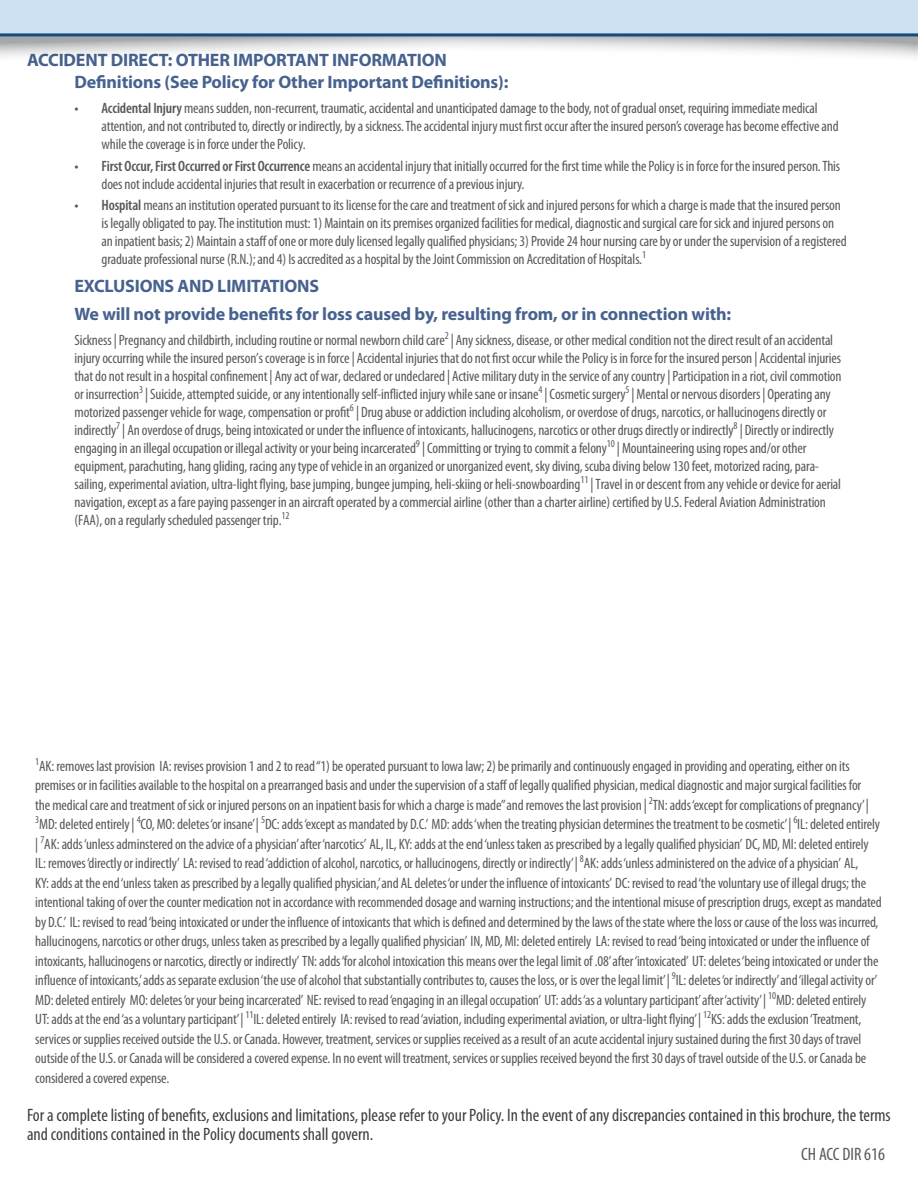
<style>
.page{position:relative;width:918px;height:1188px;background:#fff}
.page>*{position:absolute;margin:0;border:0;box-sizing:border-box;transform-origin:0 0}
.t1{font:condensed 18px "Myriad Pro";color:#3e3e3f}
.t2{font:700 18px "Myriad Pro";letter-spacing:-.01em;color:#47628e}
.t3{font:condensed 18px "Myriad Pro";color:#57585a}
.t4{font:condensed 15px/18px "Myriad Pro";letter-spacing:-.01em;color:#57585a}
.s1{font-weight:600}
</style>
<div class="page">
<svg style="left:0;top:36px;width:918px;height:21px"></svg>
<svg style="left:0;top:0;width:918px;height:36px;background:#c0d6ea"></svg>
<p class="t2" style="left:27px;top:48px;width:421px">ACCIDENT DIRECT: OTHER IMPORTANT INFORMATION</p>
<p class="t2" style="left:75px;top:70px;width:435px">Definitions (See Policy for Other Important Definitions):</p>
<p class="t4" style="left:102px;top:99px;width:739px;text-indent:-27px"><span class="s1">• Accidental Injury</span> means sudden, non-recurrent, traumatic, accidental and unanticipated damage to the body, not of gradual onset, requiring immediate medical attention, and not contributed to, directly or indirectly, by a sickness. The accidental injury must first occur after the insured person’s coverage has become effective and while the coverage is in force under the Policy.</p>
<p class="t4" style="left:102px;top:156px;width:740px;text-indent:-27px"><span class="s1">• First Occur, First Occurred or First Occurrence</span> means an accidental injury that initially occurred for the first time while the Policy is in force for the insured person. This does not include accidental injuries that result in exacerbation or recurrence of a previous injury.</p>
<p class="t4" style="left:102px;top:196px;width:747px;text-indent:-27px"><span class="s1">• Hospital</span> means an institution operated pursuant to its license for the care and treatment of sick and injured persons for which a charge is made that the insured person is legally obligated to pay. The institution must: 1) Maintain on its premises organized facilities for medical, diagnostic and surgical care for sick and injured persons on an inpatient basis; 2) Maintain a staff of one or more duly licensed legally qualified physicians; 3) Provide 24 hour nursing care by or under the supervision of a registered graduate professional nurse (R.N.); and 4) Is accredited as a hospital by the Joint Commission on Accreditation of Hospitals.<sup>1</sup></p>
<p class="t2" style="left:75px;top:274px;width:246px">EXCLUSIONS AND LIMITATIONS</p>
<p class="t2" style="left:75px;top:302px;width:658px">We will not provide benefits for loss caused by, resulting from, or in connection with:</p>
<p class="t4" style="left:75px;top:330px;width:769px">Sickness | Pregnancy and childbirth, including routine or normal newborn child care<sup>2</sup> | Any sickness, disease, or other medical condition not the direct result of an accidental injury occurring while the insured person’s coverage is in force | Accidental injuries that do not first occur while the Policy is in force for the insured person | Accidental injuries that do not result in a hospital confinement | Any act of war, declared or undeclared | Active military duty in the service of any country | Participation in a riot, civil commotion or insurrection<sup>3</sup> | Suicide, attempted suicide, or any intentionally self-inflicted injury while sane or insane<sup>4</sup> | Cosmetic surgery<sup>5</sup> | Mental or nervous disorders | Operating any motorized passenger vehicle for wage, compensation or profit<sup>6</sup> | Drug abuse or addiction including alcoholism, or overdose of drugs, narcotics, or hallucinogens directly or indirectly<sup>7</sup> | An overdose of drugs, being intoxicated or under the influence of intoxicants, hallucinogens, narcotics or other drugs directly or indirectly<sup>8</sup> | Directly or indirectly engaging in an illegal occupation or illegal activity or your being incarcerated<sup>9</sup> | Committing or trying to commit a felony<sup>10</sup> | Mountaineering using ropes and/or other equipment, parachuting, hang gliding, racing any type of vehicle in an organized or unorganized event, sky diving, scuba diving below 130 feet, motorized racing, para&shy;sailing, experimental aviation, ultra-light flying, base jumping, bungee jumping, heli-skiing or heli-snowboarding<sup>11</sup> | Travel in or descent from any vehicle or device for aerial navigation, except as a fare paying passenger in an aircraft operated by a commercial airline (other than a charter airline) certified by U.S. Federal Aviation Administration (FAA), on a regularly scheduled passenger trip.<sup>12</sup></p>
<p class="t4" style="left:35px;top:756px;width:848px;line-height:19.5px"><sup>1</sup>AK: removes last provision IA: revises provision 1 and 2 to read “1) be operated pursuant to Iowa law; 2) be primarily and continuously engaged in providing and operating, either on its premises or in facilities available to the hospital on a prearranged basis and under the supervision of a staff of legally qualified physician, medical diagnostic and major surgical facilities for<br>the medical care and treatment of sick or injured persons on an inpatient basis for which a charge is made” and removes the last provision | <sup>2</sup>TN: adds ‘except for complications of pregnancy’ | <sup>3</sup>MD: deleted entirely | <sup>4</sup>CO, MO: deletes ‘or insane’ | <sup>5</sup>DC: adds ‘except as mandated by D.C.’ MD: adds ‘when the treating physician determines the treatment to be cosmetic’ | <sup>6</sup>IL: deleted entirely | <sup>7</sup>AK: adds ‘unless adminstered on the advice of a physician’ after ‘narcotics’ AL, IL, KY: adds at the end ‘unless taken as prescribed by a legally qualified physician’ DC, MD, MI: deleted entirely IL: removes ‘directly or indirectly’ LA: revised to read ‘addiction of alcohol, narcotics, or hallucinogens, directly or indirectly’ | <sup>8</sup>AK: adds ‘unless administered on the advice of a physician’ AL,<br>KY: adds at the end ‘unless taken as prescribed by a legally qualified physician,’ and AL deletes ‘or under the influence of intoxicants’ DC: revised to read ‘the voluntary use of illegal drugs; the intentional taking of over the counter medication not in accordance with recommended dosage and warning instructions; and the intentional misuse of prescription drugs, except as mandated by D.C.’ IL: revised to read ‘being intoxicated or under the influence of intoxicants that which is defined and determined by the laws of the state where the loss or cause of the loss was incurred, hallucinogens, narcotics or other drugs, unless taken as prescribed by a legally qualified physician’ IN, MD, MI: deleted entirely LA: revised to read ‘being intoxicated or under the influence of intoxicants, hallucinogens or narcotics, directly or indirectly’ TN: adds ‘for alcohol intoxication this means over the legal limit of .08’ after ‘intoxicated’ UT: deletes ‘being intoxicated or under the influence of intoxicants,’ adds as separate exclusion ‘the use of alcohol that substantially contributes to, causes the loss, or is over the legal limit’ | <sup>9</sup>IL: deletes ‘or indirectly’ and ‘illegal activity or’ MD: deleted entirely MO: deletes ‘or your being incarcerated’ NE: revised to read ‘engaging in an illegal occupation’ UT: adds ‘as a voluntary participant’ after ‘activity’ | <sup>10</sup>MD: deleted entirely UT: adds at the end ‘as a voluntary participant’ | <sup>11</sup>IL: deleted entirely IA: revised to read ‘aviation, including experimental aviation, or ultra-light flying’ | <sup>12</sup>KS: adds the exclusion ‘Treatment, services or supplies received outside the U.S. or Canada. However, treatment, services or supplies received as a result of an acute accidental injury sustained during the first 30 days of travel outside of the U.S. or Canada will be considered a covered expense. In no event will treatment, services or supplies received beyond the first 30 days of travel outside of the U.S. or Canada be considered a covered expense.</p>
<p class="t1" style="left:27px;top:1104px;width:865px">For a complete listing of benefits, exclusions and limitations, please refer to your Policy. In the event of any discrepancies contained in this brochure, the terms</p>
<p class="t1" style="left:27px;top:1123px;width:348px">and conditions contained in the Policy documents shall govern.</p>
<p class="t3" style="left:801px;top:1143px;width:85px">CH ACC DIR 616</p>
</div>
